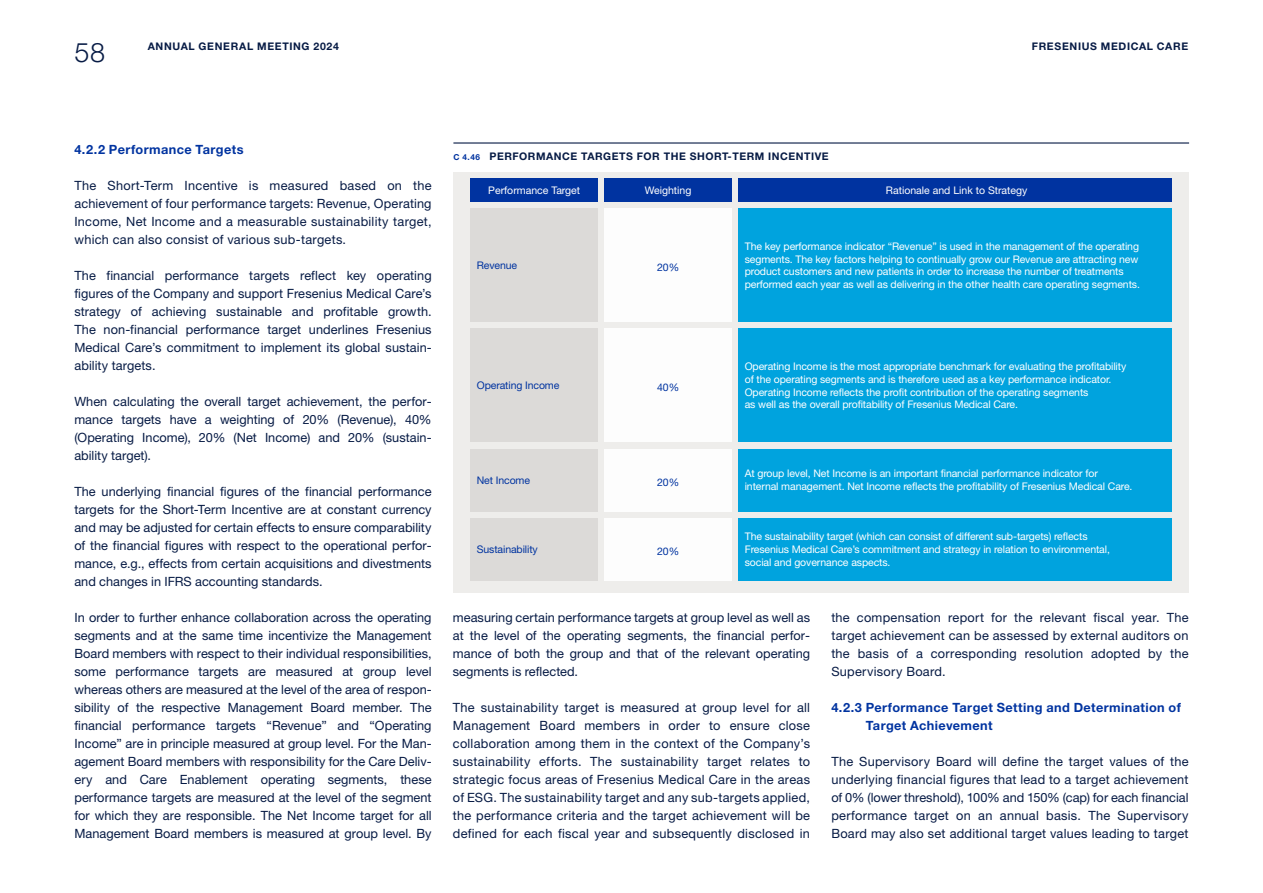
<style>
.page{position:relative;width:1263px;height:893px;background:#fff}
.page>*{position:absolute;margin:0;border:0;box-sizing:border-box;transform-origin:0 0}
.t1{font:300 27px "Helvetica Neue LT Std";color:#071b45}
.t2{font:12.75px/18px "Helvetica Neue LT Std";letter-spacing:.005em;color:#071b45;text-align:justify}
.t3{font:700 12.75px/18px "Helvetica Neue LT Std";letter-spacing:.03em;color:#0033a0}
.t4{font:10.5px/12.8px "Helvetica Neue LT Std";letter-spacing:-.01em;color:#fff}
.t5{font:700 10.5px "Helvetica Neue LT Std";letter-spacing:.05em;color:#071b45}
.t6{font:10.5px "Helvetica Neue LT Std";letter-spacing:-.01em;color:#0033a0}
.s1{font-size:8.25px;color:#0033a0}
</style>
<div class="page">
<hr style="left:453px;top:142px;width:736px;height:2px;background:#071b45">
<div style="left:453px;top:172px;width:735px;height:420px;background:#eeedeb"></div>
<div style="left:470px;top:179px;width:128px;height:23px;background:#0033a0"></div>
<div style="left:604px;top:208px;width:128px;height:114px;background:#fdfdfd"></div>
<div style="left:604px;top:179px;width:128px;height:23px;background:#0033a0"></div>
<div style="left:738px;top:179px;width:434px;height:23px;background:#0033a0"></div>
<div style="left:470px;top:208px;width:128px;height:114px;background:#dcdad8"></div>
<div style="left:470px;top:329px;width:128px;height:113px;background:#dcdad8"></div>
<div style="left:470px;top:449px;width:128px;height:62px;background:#dcdad8"></div>
<div style="left:470px;top:518px;width:128px;height:63px;background:#dcdad8"></div>
<div style="left:738px;top:208px;width:434px;height:114px;background:#00a3de"></div>
<div style="left:738px;top:329px;width:434px;height:113px;background:#00a3de"></div>
<div style="left:738px;top:449px;width:434px;height:62px;background:#00a3de"></div>
<div style="left:738px;top:518px;width:434px;height:63px;background:#00a3de"></div>
<div style="left:604px;top:449px;width:128px;height:62px;background:#fdfdfd"></div>
<div style="left:604px;top:518px;width:128px;height:63px;background:#fdfdfd"></div>
<div style="left:604px;top:329px;width:128px;height:113px;background:#fdfdfd"></div>
<h1 class="t1" style="left:74px;top:36px;width:32px">58</h1>
<p class="t5" style="left:148px;top:40px;width:193px">ANNUAL GENERAL MEETING 2024</p>
<p class="t5" style="left:1032px;top:40px;width:158px">FRESENIUS MEDICAL CARE</p>
<p class="t3" style="left:74px;top:140px;width:171px">4.2.2 Performance Targets</p>
<p class="t2" style="left:74px;top:176px;width:359px">The Short-Term Incentive is measured based on the achievement of four performance targets: Revenue, Operating Income, Net Income and a measurable sustainability target, which can also consist of various sub-targets.</p>
<p class="t2" style="left:74px;top:266px;width:359px">The financial performance targets reflect key operating figures of the Company and support Fresenius Medical Care’s strategy of achieving sustainable and profitable growth.<br>The non-financial performance target underlines Fresenius Medical Care’s commitment to implement its global sustain&shy;ability targets.</p>
<p class="t2" style="left:74px;top:392px;width:359px">When calculating the overall target achievement, the perfor&shy;mance targets have a weighting of 20% (Revenue), 40% (Operating Income), 20% (Net Income) and 20% (sustain&shy;ability target).</p>
<p class="t2" style="left:74px;top:482px;width:359px">The underlying financial figures of the financial performance targets for the Short-Term Incentive are at constant currency and may be adjusted for certain effects to ensure comparability of the financial figures with respect to the operational perfor&shy;mance, e.g., effects from certain acquisitions and divestments and changes in IFRS accounting standards.</p>
<p class="t2" style="left:74px;top:608px;width:359px">In order to further enhance collaboration across the operating segments and at the same time incentivize the Management Board members with respect to their individual responsibilities, some performance targets are measured at group level whereas others are measured at the level of the area of respon&shy;sibility of the respective Management Board member. The financial performance targets “Revenue” and “Operating Income” are in principle measured at group level. For the Man&shy;agement Board members with responsibility for the Care Deliv&shy;ery and Care Enablement operating segments, these performance targets are measured at the level of the segment for which they are responsible. The Net Income target for all Management Board members is measured at group level. By</p>
<p class="t2" style="left:453px;top:608px;width:359px">measuring certain performance targets at group level as well as at the level of the operating segments, the financial perfor&shy;mance of both the group and that of the relevant operating segments is reflected.</p>
<p class="t5" style="left:453px;top:150px;width:377px"><span class="s1">C 4.46</span> PERFORMANCE TARGETS FOR THE SHORT-TERM INCENTIVE</p>
<p class="t4" style="left:488px;top:184px;width:93px">Performance Target</p>
<p class="t4" style="left:645px;top:184px;width:48px">Weighting</p>
<p class="t4" style="left:886px;top:184px;width:143px">Rationale and Link to Strategy</p>
<p class="t4" style="left:745px;top:240px;width:397px">The key performance indicator “Revenue” is used in the management of the operating segments. The key factors helping to continually grow our Revenue are attracting new product customers and new patients in order to increase the number of treatments performed each year as well as delivering in the other health care operating segments.</p>
<p class="t6" style="left:477px;top:259px;width:42px">Revenue</p>
<p class="t6" style="left:657px;top:261px;width:23px">20%</p>
<p class="t4" style="left:745px;top:360px;width:383px">Operating Income is the most appropriate benchmark for evaluating the profitability of the operating segments and is therefore used as a key performance indicator.<br>Operating Income reflects the profit contribution of the operating segments<br>as well as the overall profitability of Fresenius Medical Care.</p>
<p class="t6" style="left:477px;top:379px;width:84px">Operating Income</p>
<p class="t6" style="left:657px;top:381px;width:23px">40%</p>
<p class="t4" style="left:745px;top:467px;width:389px">At group level, Net Income is an important financial performance indicator for internal management. Net Income reflects the profitability of Fresenius Medical Care.</p>
<p class="t6" style="left:477px;top:474px;width:55px">Net Income</p>
<p class="t6" style="left:657px;top:476px;width:24px">20%</p>
<p class="t4" style="left:745px;top:530px;width:367px">The sustainability target (which can consist of different sub-targets) reflects<br>Fresenius Medical Care’s commitment and strategy in relation to environmental, social and governance aspects.</p>
<p class="t6" style="left:477px;top:543px;width:63px">Sustainability</p>
<p class="t6" style="left:657px;top:545px;width:23px">20%</p>
<p class="t2" style="left:831px;top:609px;width:359px">the compensation report for the relevant fiscal year. The target achievement can be assessed by external auditors on the basis of a corresponding resolution adopted by the Supervisory Board.</p>
<p class="t3" style="left:866px;top:698px;width:317px;text-indent:-34px">4.2.3 Performance Target Setting and Determination of<br>Target Achievement</p>
<p class="t2" style="left:831px;top:753px;width:359px">The Supervisory Board will define the target values of the underlying financial figures that lead to a target achievement of 0% (lower threshold), 100% and 150% (cap) for each financial performance target on an annual basis. The Supervisory Board may also set additional target values leading to target</p>
<p class="t2" style="left:453px;top:698px;width:359px">The sustainability target is measured at group level for all Management Board members in order to ensure close collaboration among them in the context of the Company’s sustainability efforts. The sustainability target relates to strategic focus areas of Fresenius Medical Care in the areas of ESG. The sustainability target and any sub-targets applied, the performance criteria and the target achievement will be defined for each fiscal year and subsequently disclosed in</p>
</div>
